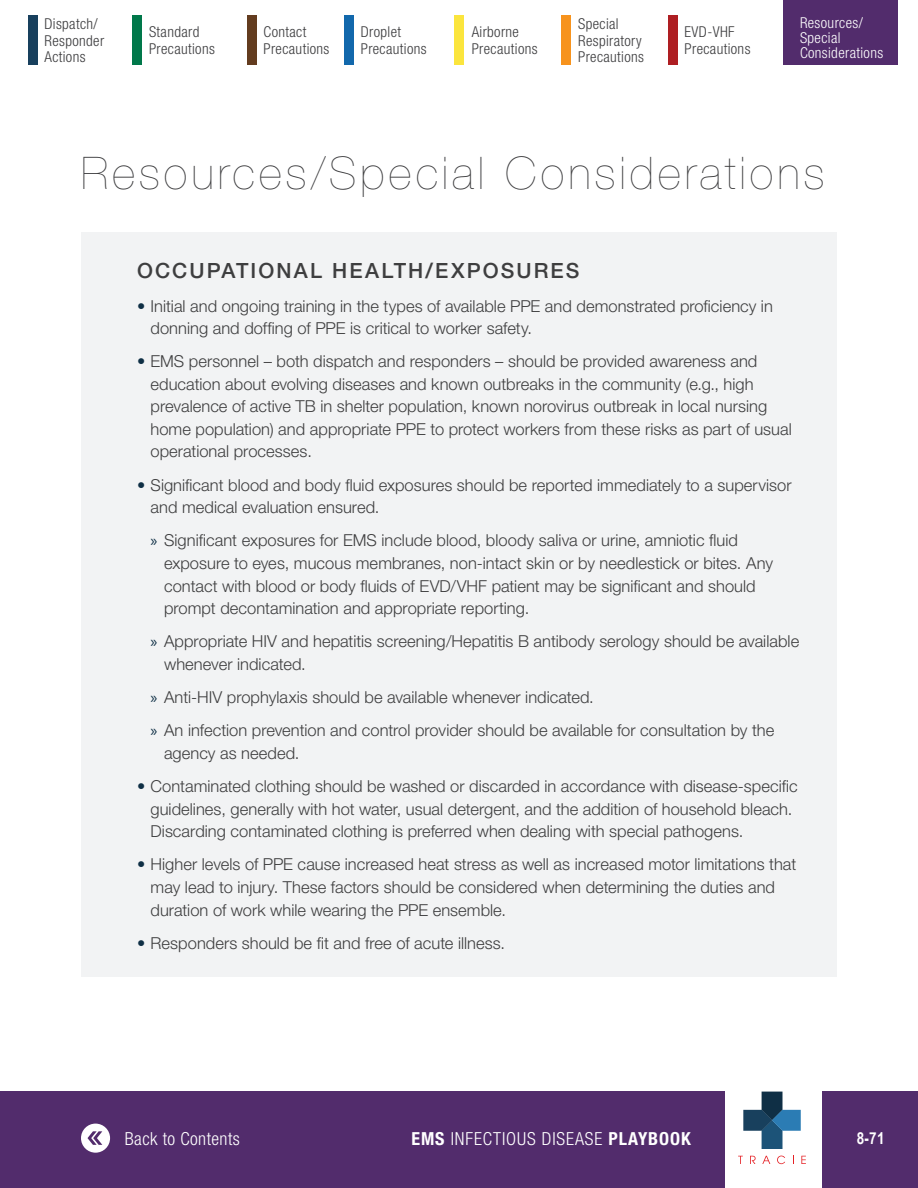
<style>
.page{position:relative;width:918px;height:1188px;background:#fff}
.page>*{position:absolute;margin:0;border:0;box-sizing:border-box;transform-origin:0 0}
.t1{font:200 45px "Helvetica Neue LT Pro";letter-spacing:.09em;color:#3c3c3e}
.t2{font:500 21px "Helvetica Neue LT Pro";letter-spacing:.1em;color:#3e3e3f}
.t3{font:300 condensed 18px "Helvetica Neue LT Pro";letter-spacing:.05em;color:#fff}
.t4{font:300 condensed 18px "Helvetica Neue LT Pro";letter-spacing:.025em;color:#fff}
.t5{font:300 16.5px/22.5px "Helvetica Neue LT Pro";color:#3e3e3f}
.t6{font:700 16.5px "Arial Narrow";color:#fff}
.t7{font:300 condensed 15px/16.5px "Helvetica Neue LT Pro";letter-spacing:.025em;color:#3c3c3e}
.t8{font:300 condensed 15px/15px "Helvetica Neue LT Pro";letter-spacing:.025em;color:#fff}
.s1{color:#0f2f45}
.s2{font-family:"Myriad Pro";font-weight:400;color:#0f2f45}
.s3{font-weight:700}
</style>
<div class="page">
<div style="left:822px;top:1092px;width:96px;height:96px;background:#522c6c"></div>
<div style="left:0;top:1092px;width:725px;height:96px;background:#522c6c"></div>
<svg style="left:738px;top:1156px;width:5px;height:8px"></svg>
<svg style="left:750px;top:1156px;width:6px;height:8px"></svg>
<svg style="left:762px;top:1156px;width:8px;height:8px"></svg>
<svg style="left:777px;top:1156px;width:8px;height:8px"></svg>
<svg style="left:801px;top:1156px;width:5px;height:8px"></svg>
<svg style="left:743px;top:1092px;width:58px;height:57px"></svg>
<div style="left:783px;top:0;width:115px;height:64px;background:#522c6c"></div>
<svg style="left:81px;top:1124px;width:29px;height:29px"></svg>
<div style="left:668px;top:15px;width:10px;height:49px;background:#ae1e22"></div>
<div style="left:344px;top:15px;width:10px;height:49px;background:#1268ac"></div>
<div style="left:454px;top:15px;width:10px;height:49px;background:#fbe53d"></div>
<div style="left:561px;top:15px;width:10px;height:49px;background:#f7931d"></div>
<div style="left:247px;top:15px;width:10px;height:49px;background:#633c1f"></div>
<div style="left:28px;top:15px;width:10px;height:49px;background:#18405d"></div>
<div style="left:132px;top:15px;width:10px;height:49px;background:#00784a"></div>
<div style="left:81px;top:232px;width:756px;height:745px;background:#f2f3f4"></div>
<p class="t7" style="left:45px;top:15px;width:61px">Dispatch/<br>Responder<br>Actions</p>
<p class="t7" style="left:149px;top:24px;width:67px">Standard<br>Precautions</p>
<p class="t7" style="left:264px;top:24px;width:67px">Contact<br>Precautions</p>
<p class="t7" style="left:361px;top:24px;width:67px">Droplet<br>Precautions</p>
<p class="t7" style="left:472px;top:24px;width:67px">Airborne<br>Precautions</p>
<p class="t7" style="left:578px;top:15px;width:67px">Special<br>Respiratory<br>Precautions</p>
<p class="t7" style="left:685px;top:24px;width:67px">EVD-VHF<br>Precautions</p>
<p class="t8" style="left:800px;top:15px;width:85px">Resources/<br>Special<br>Considerations</p>
<h1 class="t1" style="left:81px;top:147px;width:745px">Resources/Special Considerations</h1>
<h3 class="t2" style="left:137px;top:258px;width:444px">OCCUPATIONAL HEALTH/EXPOSURES</h3>
<p class="t5" style="left:151px;top:294px;width:624px;text-indent:-14px"><span class="s1">•</span> Initial and ongoing training in the types of available PPE and demonstrated proficiency in donning and doffing of PPE is critical to worker safety.</p>
<p class="t5" style="left:151px;top:350px;width:643px;text-indent:-14px"><span class="s1">•</span> EMS personnel – both dispatch and responders – should be provided awareness and education about evolving diseases and known outbreaks in the community (e.g., high prevalence of active TB in shelter population, known norovirus outbreak in local nursing home population) and appropriate PPE to protect workers from these risks as part of usual operational processes.</p>
<p class="t5" style="left:151px;top:473px;width:642px;text-indent:-14px"><span class="s1">•</span> Significant blood and body fluid exposures should be reported immediately to a supervisor and medical evaluation ensured.</p>
<p class="t5" style="left:164px;top:529px;width:610px;text-indent:-13px"><span class="s2">»</span> Significant exposures for EMS include blood, bloody saliva or urine, amniotic fluid exposure to eyes, mucous membranes, non-intact skin or by needlestick or bites. Any contact with blood or body fluids of EVD/VHF patient may be significant and should prompt decontamination and appropriate reporting.</p>
<p class="t5" style="left:164px;top:630px;width:637px;text-indent:-13px"><span class="s2">»</span> Appropriate HIV and hepatitis screening/Hepatitis B antibody serology should be available whenever indicated.</p>
<p class="t5" style="left:151px;top:686px;width:445px"><span class="s2">»</span> Anti-HIV prophylaxis should be available whenever indicated.</p>
<p class="t5" style="left:164px;top:719px;width:612px;text-indent:-13px"><span class="s2">»</span> An infection prevention and control provider should be available for consultation by the agency as needed.</p>
<p class="t5" style="left:151px;top:775px;width:649px;text-indent:-14px"><span class="s1">•</span> Contaminated clothing should be washed or discarded in accordance with disease-specific guidelines, generally with hot water, usual detergent, and the addition of household bleach.<br>Discarding contaminated clothing is preferred when dealing with special pathogens.</p>
<p class="t5" style="left:151px;top:853px;width:647px;text-indent:-14px"><span class="s1">•</span> Higher levels of PPE cause increased heat stress as well as increased motor limitations that may lead to injury. These factors should be considered when determining the duties and duration of work while wearing the PPE ensemble.</p>
<p class="t5" style="left:137px;top:931px;width:370px"><span class="s1">•</span> Responders should be fit and free of acute illness.</p>
<p class="t4" style="left:125px;top:1128px;width:117px">Back to Contents</p>
<p class="t3" style="left:411px;top:1128px;width:281px"><span class="s3">EMS</span> INFECTIOUS DISEASE <span class="s3">PLAYBOOK</span></p>
<p class="t6" style="left:857px;top:1126px;width:29px">8-71</p>
</div>
